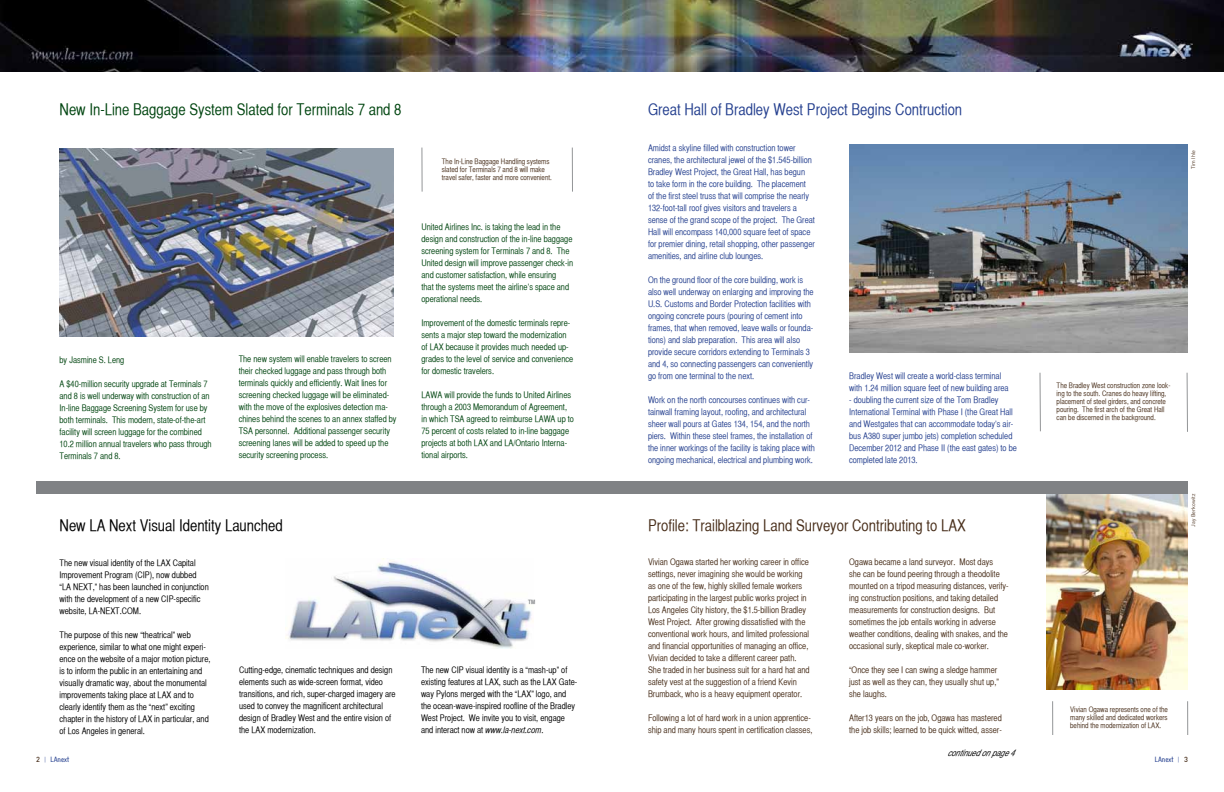
<style>
.page{position:relative;width:1224px;height:792px;background:#fff}
.page>*{position:absolute;margin:0;border:0;box-sizing:border-box;transform-origin:0 0}
.t1{font:16px "Helvetica CY Plain";color:#482e1a}
.t2{font:16px "Helvetica CY Plain";color:#004510}
.t3{font:16px "Helvetica CY Plain";color:#25408f}
.t4{font:16px "Helvetica CY Plain";color:#000}
.t5{font:9px/12px "Helvetica CY Plain";color:#25408f}
.t6{font:9px/12px "Helvetica CY Plain";color:#004510}
.t7{font:9px/12px "Helvetica CY Plain";color:#482e1a}
.t8{font:9px/12px "Helvetica CY Plain";color:#000}
.t9{font:italic 9px "Helvetica CY Oblique";color:#000}
.t10{font:7.5px/8px "Helvetica CY Plain";color:#482e1a}
.t11{font:6.7px "Monolein Inbetween";letter-spacing:.02em;color:#25408f}
.t12{font:6px "Helvetica CY Bold";color:#808285}
.t13{font:5.3px "DINCE";color:#482e1a}
.t14{font:2px "Helvetica CY Bold";color:#c7c8ca}
.s1{font-family:"Helvetica CY Oblique"}
.s2{font-family:"DINCE";font-weight:500;font-size:7.3px;color:#482e1a}
.s3{font-family:"DINCE";font-weight:300}
</style>
<div class="page">
<img style="left:0;top:0;width:1224px;height:71px">
<img style="left:60px;top:148px;width:333px;height:189px">
<hr style="left:421px;top:148px;width:2px;height:44px;background:#939597">
<hr style="left:572px;top:148px;width:1px;height:44px;background:#939597">
<img style="left:849px;top:145px;width:339px;height:207px">
<hr style="left:1052px;top:701px;width:1px;height:34px;background:#939597">
<hr style="left:1187px;top:701px;width:1px;height:34px;background:#939597">
<svg style="left:1186px;top:372px;width:2px;height:60px"></svg>
<svg style="left:1039px;top:372px;width:2px;height:60px"></svg>
<img style="left:285px;top:558px;width:247px;height:90px">
<img style="left:1047px;top:493px;width:141px;height:197px">
<div style="left:36px;top:481px;width:1152px;height:12px;background:#808285"></div>
<h1 class="t2" style="left:60px;top:100px;width:344px">New In-Line Baggage System Slated for Terminals 7 and 8</h1>
<h1 class="t3" style="left:648px;top:100px;width:316px">Great Hall of Bradley West Project Begins Contruction</h1>
<p class="t10" style="left:442px;top:157px;width:112px">The In-Line Baggage Handling systems slated for Terminals 7 and 8 will make travel safer, faster and more convenient.</p>
<p class="t5" style="left:648px;top:142px;width:168px">Amidst a skyline filled with construction tower cranes, the architectural jewel of the $1.545-billion Bradley West Project, the Great Hall, has begun<br>to take form in the core building. The placement<br>of the first steel truss that will comprise the nearly 132-foot-tall roof gives visitors and travelers a sense of the grand scope of the project. The Great Hall will encompass 140,000 square feet of space for premier dining, retail shopping, other passenger amenities, and airline club lounges.</p>
<p class="t5" style="left:648px;top:274px;width:167px">On the ground floor of the core building, work is also well underway on enlarging and improving the U.S. Customs and Border Protection facilities with ongoing concrete pours (pouring of cement into frames, that when removed, leave walls or founda&shy;tions) and slab preparation. This area will also provide secure corridors extending to Terminals 3 and 4, so connecting passengers can conveniently go from one terminal to the next.</p>
<p class="t5" style="left:648px;top:394px;width:168px">Work on the north concourses continues with cur&shy;tainwall framing layout, roofing, and architectural sheer wall pours at Gates 134, 154, and the north piers. Within these steel frames, the installation of the inner workings of the facility is taking place with ongoing mechanical, electrical and plumbing work.</p>
<p class="t6" style="left:421px;top:221px;width:153px">United Airlines Inc. is taking the lead in the design and construction of the in-line baggage screening system for Terminals 7 and 8. The United design will improve passenger check-in and customer satisfaction, while ensuring<br>that the systems meet the airline’s space and operational needs.</p>
<p class="t6" style="left:421px;top:317px;width:153px">Improvement of the domestic terminals repre&shy;sents a major step toward the modernization of LAX because it provides much needed up&shy;grades to the level of service and convenience for domestic travelers.</p>
<p class="t6" style="left:421px;top:389px;width:154px">LAWA will provide the funds to United Airlines through a 2003 Memorandum of Agreement, in which TSA agreed to reimburse LAWA up to 75 percent of costs related to in-line baggage projects at both LAX and LA/Ontario Interna&shy;tional airports.</p>
<p class="t6" style="left:239px;top:353px;width:159px">The new system will enable travelers to screen their checked luggage and pass through both terminals quickly and efficiently. Wait lines for screening checked luggage will be eliminated&shy;with the move of the explosives detection ma&shy;chines behind the scenes to an annex staffed by TSA personnel. Additional passenger security screening lanes will be added to speed up the security screening process.</p>
<p class="t6" style="left:60px;top:354px;width:66px">by Jasmine S. Leng</p>
<p class="t6" style="left:60px;top:378px;width:154px">A $40-million security upgrade at Terminals 7 and 8 is well underway with construction of an In-line Baggage Screening System for use by both terminals. This modern, state-of-the-art facility will screen luggage for the combined 10.2 million annual travelers who pass through Terminals 7 and 8.</p>
<p class="t5" style="left:849px;top:370px;width:161px">Bradley West will create a world-class terminal with 1.24 million square feet of new building area</p>
<p class="t5" style="left:849px;top:394px;width:169px">- doubling the current size of the Tom Bradley International Terminal with Phase I (the Great Hall and Westgates that can accommodate today’s air&shy;bus A380 super jumbo jets) completion scheduled December 2012 and Phase II (the east gates) to be completed late 2013.</p>
<h1 class="t4" style="left:60px;top:516px;width:225px">New LA Next Visual Identity Launched</h1>
<h1 class="t1" style="left:648px;top:516px;width:319px">Profile: Trailblazing Land Surveyor Contributing to LAX</h1>
<p class="t8" style="left:60px;top:557px;width:151px">The new visual identity of the LAX Capital Improvement Program (CIP), now dubbed “LA NEXT,” has been launched in conjunction with the development of a new CIP-specific website, LA-NEXT.COM.</p>
<p class="t8" style="left:60px;top:629px;width:152px">The purpose of this new “theatrical” web experience, similar to what one might experi&shy;ence on the website of a major motion picture, is to inform the public in an entertaining and visually dramatic way, about the monumental improvements taking place at LAX and to clearly identify them as the “next” exciting chapter in the history of LAX in particular, and of Los Angeles in general.</p>
<p class="t8" style="left:239px;top:664px;width:158px">Cutting-edge, cinematic techniques and design elements such as wide-screen format, video transitions, and rich, super-charged imagery are used to convey the magnificent architectural design of Bradley West and the entire vision of the LAX modernization.</p>
<p class="t12" style="left:528px;top:598px;width:9px">TM</p>
<p class="t8" style="left:421px;top:663px;width:158px">The new CIP visual identity is a “mash-up” of existing features at LAX, such as the LAX Gate&shy;way Pylons merged with the “LAX” logo, and the ocean-wave-inspired roofline of the Bradley West Project. We invite you to visit, engage and interact now at <span class="s1">www.la-next.com</span>.</p>
<p class="t7" style="left:648px;top:556px;width:163px">Vivian Ogawa started her working career in office settings, never imagining she would be working as one of the few, highly skilled female workers participating in the largest public works project in Los Angeles City history, the $1.5-billion Bradley West Project. After growing dissatisfied with the conventional work hours, and limited professional and financial opportunities of managing an office, Vivian decided to take a different career path.<br>She traded in her business suit for a hard hat and safety vest at the suggestion of a friend Kevin Brumback, who is a heavy equipment operator.</p>
<p class="t7" style="left:648px;top:712px;width:166px">Following a lot of hard work in a union apprentice&shy;ship and many hours spent in certification classes,</p>
<p class="t7" style="left:849px;top:556px;width:161px">Ogawa became a land surveyor. Most days<br>she can be found peering through a theodolite mounted on a tripod measuring distances, verify&shy;ing construction positions, and taking detailed measurements for construction designs. But sometimes the job entails working in adverse weather conditions, dealing with snakes, and the occasional surly, skeptical male co-worker.</p>
<p class="t7" style="left:849px;top:664px;width:151px">“Once they see I can swing a sledge hammer just as well as they can, they usually shut up,” she laughs.</p>
<p class="t7" style="left:849px;top:712px;width:154px">After13 years on the job, Ogawa has mastered the job skills; learned to be quick witted, asser-</p>
<p class="t14" style="left:1191px;top:43px;width:4px">TM</p>
<p class="t13" style="left:1190px;top:169px;width:21px;rotate:-90deg">Tim Ihle</p>
<p class="t10" style="left:1057px;top:382px;width:115px">The Bradley West construction zone look&shy;ing to the south. Cranes do heavy lifting, placement of steel girders, and concrete pouring. The first arch of the Great Hall can be discerned in the background.</p>
<p class="t13" style="left:1190px;top:527px;width:34px;rotate:-90deg">Jay Berkowitz</p>
<p class="t10" style="left:1070px;top:706px;width:99px;text-align:justify">Vivian Ogawa represents one of the many skilled and dedicated workers behind the modernization of LAX.</p>
<p class="t9" style="left:948px;top:748px;width:71px">continuedonpage4</p>
<p class="t11" style="left:36px;top:755px;width:35px"><span class="s2">2</span> <span class="s3">|</span> LAnext</p>
<p class="t11" style="left:1155px;top:755px;width:35px">LAnext <span class="s3">|</span> <span class="s2">3</span></p>
</div>
